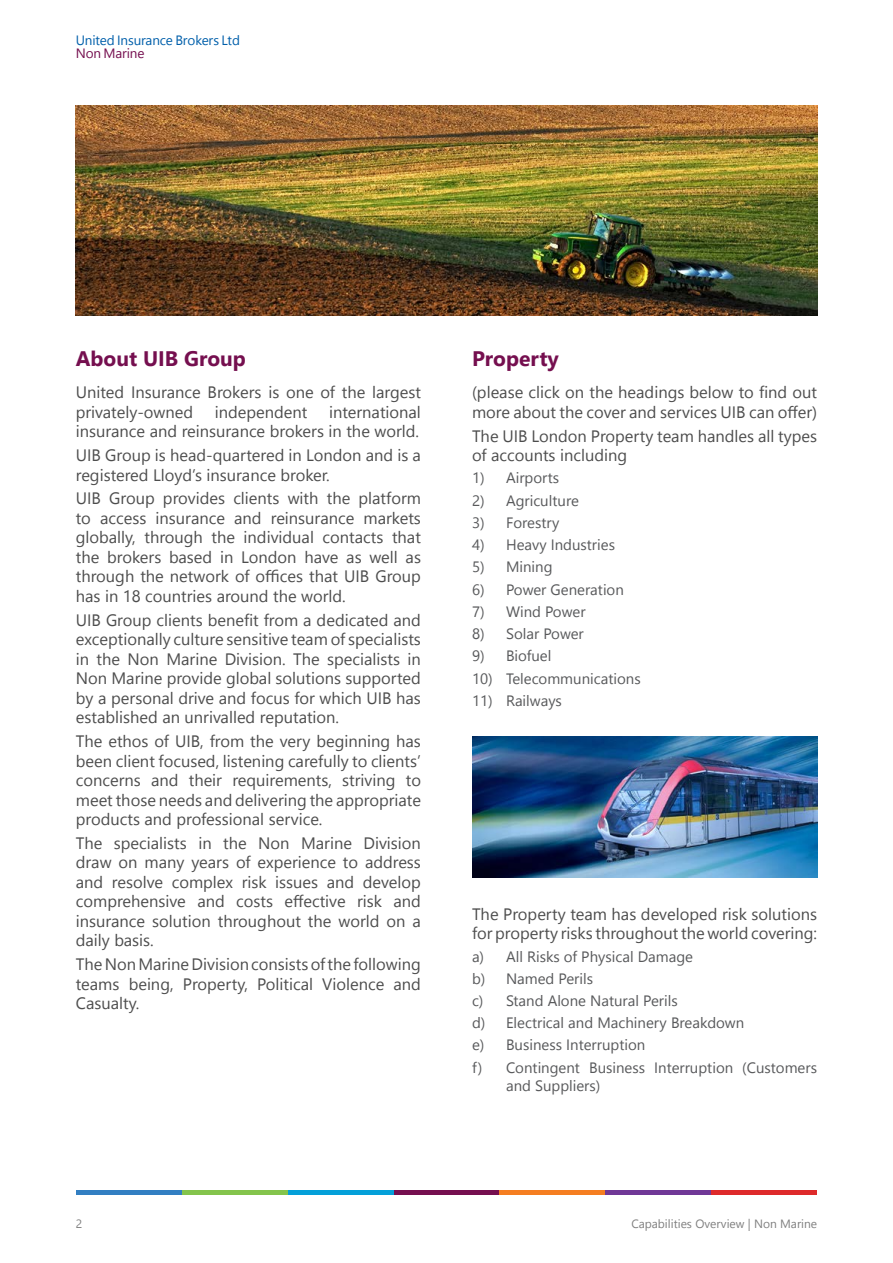
<style>
.page{position:relative;width:893px;height:1263px;background:#fff}
.page>*{position:absolute;margin:0;border:0;box-sizing:border-box;transform-origin:0 0}
.t1{font:700 21px "Segoe UI";color:#750f4f}
.t2{font:16.5px/19.5px "Segoe UI";color:#4d4d4d}
.t3{font:15px/22.2px "Segoe UI";color:#58595b}
.t4{font:13.5px "Segoe UI";letter-spacing:-.01em;color:#005faa}
.t5{font:13.5px "Segoe UI";letter-spacing:-.01em;color:#750f4f}
.t6{font:12px "Segoe UI";color:#808080}
</style>
<div class="page">
<hr style="left:76px;top:1190px;width:106px;height:4px;background:#327fc2">
<hr style="left:182px;top:1190px;width:106px;height:4px;background:#84c44c">
<hr style="left:288px;top:1190px;width:106px;height:4px;background:#04a0d9">
<hr style="left:394px;top:1190px;width:105px;height:4px;background:#750f4f">
<hr style="left:499px;top:1190px;width:106px;height:4px;background:#f57e21">
<hr style="left:605px;top:1190px;width:106px;height:4px;background:#703896">
<hr style="left:711px;top:1190px;width:106px;height:4px;background:#de2a2b">
<img style="left:76px;top:105px;width:741px;height:211px">
<img style="left:472px;top:737px;width:345px;height:140px">
<p class="t4" style="left:76px;top:29px;width:166px">United Insurance Brokers Ltd</p>
<p class="t5" style="left:76px;top:43px;width:70px">Non Marine</p>
<p class="t1" style="left:76px;top:342px;width:172px">About UIB Group</p>
<p class="t2" style="left:76px;top:382px;width:347px">United Insurance Brokers is one of the largest privately-owned</p>
<p class="t2" style="left:76px;top:402px;width:347px;text-align:right">international<br>insurance and reinsurance brokers in the world.</p>
<p class="t2" style="left:76px;top:445px;width:347px">UIB Group is head-quartered in London and is a registered Lloyd’s insurance broker.</p>
<p class="t2" style="left:76px;top:488px;width:347px;text-align:justify">UIB Group provides clients with the platform to access insurance and reinsurance markets globally, through the individual contacts that the brokers based in London have as well as through the network of offices that UIB Group has in 18 countries around the world.</p>
<p class="t2" style="left:76px;top:610px;width:347px;text-align:justify">UIB Group clients benefit from a dedicated and exceptionally culture sensitive team of specialists in the Non Marine Division. The specialists in Non Marine provide global solutions supported by a personal drive and focus for which UIB has established an unrivalled reputation.</p>
<p class="t2" style="left:76px;top:731px;width:347px;text-align:justify">The ethos of UIB, from the very beginning has been client focused, listening carefully to clients’ concerns and their requirements, striving to meet those needs and delivering the appropriate products and professional service.</p>
<p class="t2" style="left:76px;top:833px;width:347px;text-align:justify">The specialists in the Non Marine Division draw on many years of experience to address and resolve complex risk issues and develop comprehensive and costs effective risk and insurance solution throughout the world on a daily basis.</p>
<p class="t2" style="left:76px;top:954px;width:347px;text-align:justify">The Non Marine Division consists of the following teams being, Property, Political Violence and Casualty.</p>
<p class="t2" style="left:215px;top:402px;width:94px">independent</p>
<p class="t1" style="left:472px;top:342px;width:88px">Property</p>
<p class="t2" style="left:472px;top:382px;width:347px">(please click on the headings below to find out more about the cover and services UIB can offer)</p>
<p class="t2" style="left:472px;top:426px;width:347px">The UIB London Property team handles all types of accounts including</p>
<p class="t3" style="left:472px;top:467px;width:89px">1) Airports</p>
<p class="t3" style="left:472px;top:489px;width:108px">2) Agriculture</p>
<p class="t3" style="left:472px;top:511px;width:89px">3) Forestry</p>
<p class="t3" style="left:472px;top:533px;width:145px">4) Heavy Industries</p>
<p class="t3" style="left:472px;top:556px;width:82px">5) Mining</p>
<p class="t3" style="left:472px;top:578px;width:153px">6) Power Generation</p>
<p class="t3" style="left:472px;top:600px;width:115px">7) Wind Power</p>
<p class="t3" style="left:472px;top:622px;width:113px">8) Solar Power</p>
<p class="t3" style="left:472px;top:645px;width:81px">9) Biofuel</p>
<p class="t3" style="left:472px;top:667px;width:170px">10) Telecommunications</p>
<p class="t3" style="left:472px;top:689px;width:91px">11) Railways</p>
<p class="t2" style="left:472px;top:904px;width:347px">The Property team has developed risk solutions for property risks throughout the world covering:</p>
<p class="t3" style="left:472px;top:945px;width:347px">a) All Risks of Physical Damage<br>b) Named Perils<br>c) Stand Alone Natural Perils<br>d) Electrical and Machinery Breakdown<br>e) Business Interruption<br>f) Contingent Business Interruption (Customers</p>
<p class="t3" style="left:506px;top:1074px;width:96px">and Suppliers)</p>
<p class="t6" style="left:76px;top:1214px;width:8px">2</p>
<p class="t6" style="left:631px;top:1214px;width:187px">Capabilities Overview | Non Marine</p>
</div>
